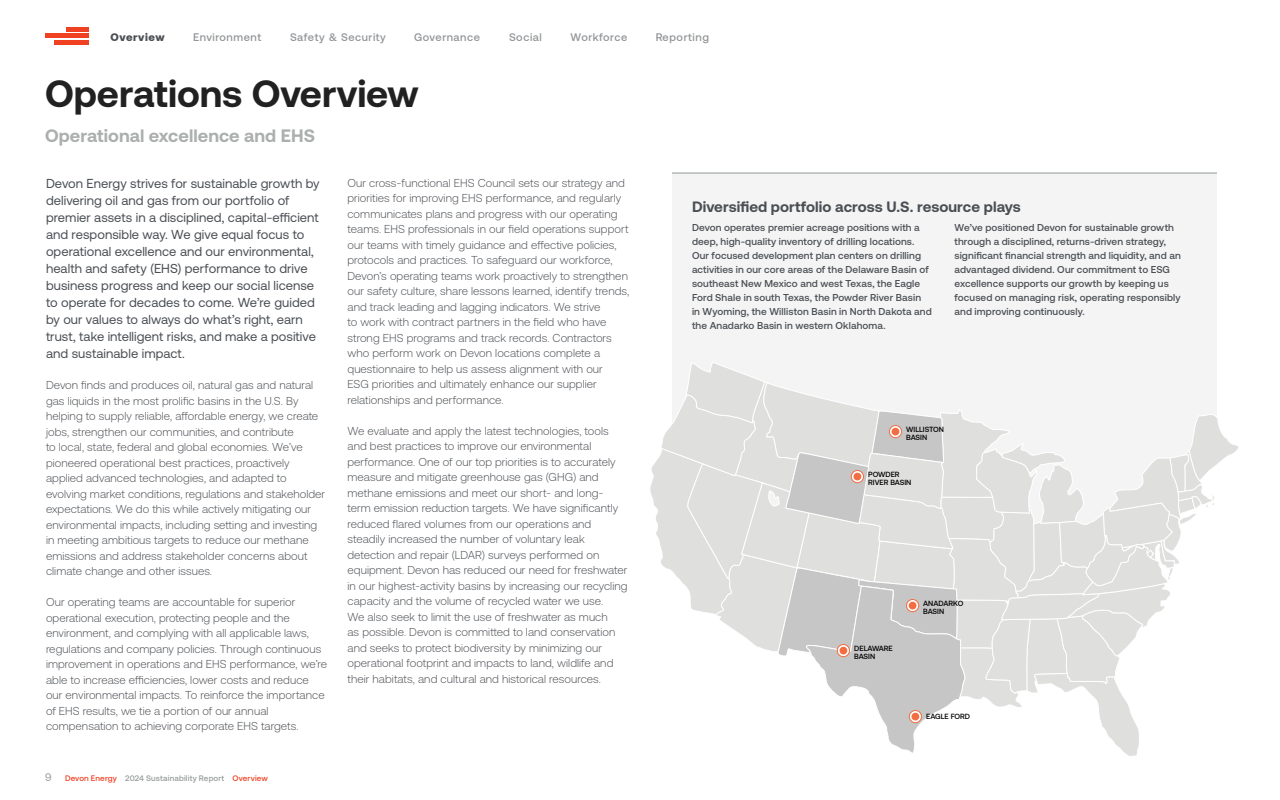
<style>
.page{position:relative;width:1280px;height:800px;background:#fff}
.page>*{position:absolute;margin:0;border:0;box-sizing:border-box;transform-origin:0 0}
.SR_-_First_Page_Title_-_Large{font:700 38px "Aeonik";letter-spacing:-.005em;color:#212121}
.SR_-_Page_Subtitle{font:700 18px "Aeonik";letter-spacing:.005em;color:#acafaf}
.SR_-_Body_Copy{font:700 15px "Aeonik";letter-spacing:.005em;color:#4b4f54}
.Deck{font:13px/17px "Aeonik";letter-spacing:.005em;color:#4b4f54}
.SR_-_Body_Copy-2{font:300 11.5px/15.5px "Aeonik";letter-spacing:.005em;color:#4b4f54}
.t1{font:500 11px "Aeonik";letter-spacing:.05em;color:#4b4f54}
.t2{font:900 11px "Aeonik";letter-spacing:.05em;color:#4b4f54}
.SR_-_Callout_Body_Copy_Bold{font:500 10px/14px "Aeonik";letter-spacing:.01em;color:#4b4f54}
.t3{font:500 8px "Aeonik";letter-spacing:.02em;color:#959b9a}
.SR_-_Property_text{font:500 7.5px/8.5px "Aeonik";color:#000}
.s1{font-weight:400;font-size:11px}
.s2{color:#ef4123}
</style>
<div class="page">
<div style="left:55px;top:40px;width:34px;height:5px;background:#f04123"></div>
<div style="left:66px;top:27px;width:23px;height:5px;background:#f04123"></div>
<hr style="left:45px;top:34px;width:44px;height:4px;background:#f04123">
<div style="left:672px;top:174px;width:545px;height:187px;background:#f4f4f4"></div>
<hr style="left:672px;top:173px;width:545px;height:1px;background:#959b9a">
<svg style="left:650px;top:361px;width:588px;height:395px"></svg>
<svg style="left:889px;top:425px;width:13px;height:13px"></svg>
<div style="left:889px;top:425px;width:13px;height:13px;border:1px solid #f36c42;border-radius:50%"></div>
<div style="left:892px;top:428px;width:7px;height:7px;background:#f36c42;border-radius:50%"></div>
<svg style="left:851px;top:470px;width:13px;height:13px"></svg>
<div style="left:851px;top:470px;width:13px;height:13px;border:1px solid #f36c42;border-radius:50%"></div>
<div style="left:854px;top:473px;width:7px;height:7px;background:#f36c42;border-radius:50%"></div>
<svg style="left:906px;top:599px;width:13px;height:13px"></svg>
<div style="left:906px;top:599px;width:13px;height:13px;border:1px solid #f36c42;border-radius:50%"></div>
<div style="left:909px;top:602px;width:7px;height:7px;background:#f36c42;border-radius:50%"></div>
<svg style="left:837px;top:644px;width:13px;height:13px"></svg>
<div style="left:837px;top:644px;width:13px;height:13px;border:1px solid #f36c42;border-radius:50%"></div>
<div style="left:840px;top:647px;width:7px;height:7px;background:#f36c42;border-radius:50%"></div>
<svg style="left:909px;top:710px;width:13px;height:13px"></svg>
<div style="left:909px;top:710px;width:13px;height:13px;border:1px solid #f36c42;border-radius:50%"></div>
<div style="left:912px;top:713px;width:7px;height:7px;background:#f36c42;border-radius:50%"></div>
<p class="t2" style="left:111px;top:31px;width:55px">Overview</p>
<p class="t1" style="left:193px;top:31px;width:70px">Environment</p>
<p class="t1" style="left:290px;top:31px;width:97px">Safety &amp; Security</p>
<p class="t1" style="left:414px;top:31px;width:67px">Governance</p>
<p class="t1" style="left:509px;top:31px;width:34px">Social</p>
<p class="t1" style="left:571px;top:31px;width:58px">Workforce</p>
<p class="t1" style="left:656px;top:31px;width:55px">Reporting</p>
<p class="SR_-_First_Page_Title_-_Large" style="left:45px;top:72px;width:375px">Operations Overview</p>
<p class="SR_-_Page_Subtitle" style="left:45px;top:125px;width:272px">Operational excellence and EHS</p>
<p class="Deck" style="left:46px;top:175px;width:275px">Devon Energy strives for sustainable growth by delivering oil and gas from our portfolio of</p>
<p class="Deck" style="left:46px;top:209px;width:274px">premier assets in a disciplined, capital-efficient and responsible way. We give equal focus to operational excellence and our environmental, health and safety (EHS) performance to drive business progress and keep our social license to operate for decades to come. We’re guided by our values to always do what’s right, earn trust, take intelligent risks, and make a positive and sustainable impact.</p>
<p class="SR_-_Body_Copy-2" style="left:46px;top:377px;width:281px">Devon finds and produces oil, natural gas and natural gas liquids in the most prolific basins in the U.S. By helping to supply reliable, affordable energy, we create jobs, strengthen our communities, and contribute<br>to local, state, federal and global economies. We’ve pioneered operational best practices, proactively applied advanced technologies, and adapted to evolving market conditions, regulations and stakeholder expectations. We do this while actively mitigating our environmental impacts, including setting and investing in meeting ambitious targets to reduce our methane emissions and address stakeholder concerns about climate change and other issues.</p>
<p class="SR_-_Body_Copy-2" style="left:46px;top:594px;width:283px">Our operating teams are accountable for superior operational execution, protecting people and the environment, and complying with all applicable laws, regulations and company policies. Through continuous improvement in operations and EHS performance, we’re able to increase efficiencies, lower costs and reduce our environmental impacts. To reinforce the importance of EHS results, we tie a portion of our annual compensation to achieving corporate EHS targets.</p>
<p class="SR_-_Body_Copy-2" style="left:347px;top:175px;width:283px">Our cross-functional EHS Council sets our strategy and priorities for improving EHS performance, and regularly communicates plans and progress with our operating teams. EHS professionals in our field operations support our teams with timely guidance and effective policies, protocols and practices. To safeguard our workforce, Devon’s operating teams work proactively to strengthen our safety culture, share lessons learned, identify trends, and track leading and lagging indicators. We strive<br>to work with contract partners in the field who have strong EHS programs and track records. Contractors who perform work on Devon locations complete a questionnaire to help us assess alignment with our<br>ESG priorities and ultimately enhance our supplier relationships and performance.</p>
<p class="SR_-_Body_Copy-2" style="left:347px;top:423px;width:272px">We evaluate and apply the latest technologies, tools and best practices to improve our environmental performance. One of our top priorities is to accurately measure and mitigate greenhouse gas (GHG) and methane emissions and meet our short- and long&shy;term emission reduction targets. We have significantly reduced flared volumes from our operations and</p>
<p class="SR_-_Body_Copy-2" style="left:347px;top:532px;width:282px">steadily increased the number of voluntary leak detection and repair (LDAR) surveys performed on equipment. Devon has reduced our need for freshwater in our highest-activity basins by increasing our recycling capacity and the volume of recycled water we use.<br>We also seek to limit the use of freshwater as much<br>as possible. Devon is committed to land conservation and seeks to protect biodiversity by minimizing our operational footprint and impacts to land, wildlife and their habitats, and cultural and historical resources.</p>
<p class="SR_-_Body_Copy" style="left:692px;top:198px;width:330px">Diversified portfolio across U.S. resource plays</p>
<p class="SR_-_Callout_Body_Copy_Bold" style="left:692px;top:220px;width:241px">Devon operates premier acreage positions with a deep, high-quality inventory of drilling locations.<br>Our focused development plan centers on drilling activities in our core areas of the Delaware Basin of southeast New Mexico and west Texas, the Eagle Ford Shale in south Texas, the Powder River Basin<br>in Wyoming, the Williston Basin in North Dakota and the Anadarko Basin in western Oklahoma.</p>
<p class="SR_-_Callout_Body_Copy_Bold" style="left:954px;top:220px;width:228px">We’ve positioned Devon for sustainable growth through a disciplined, returns-driven strategy, significant financial strength and liquidity, and an advantaged dividend. Our commitment to ESG excellence supports our growth by keeping us focused on managing risk, operating responsibly and improving continuously.</p>
<p class="SR_-_Property_text" style="left:906px;top:425px;width:39px">WILLISTON<br>BASIN</p>
<p class="SR_-_Property_text" style="left:868px;top:470px;width:45px">POWDER<br>RIVER BASIN</p>
<p class="SR_-_Property_text" style="left:923px;top:599px;width:42px">ANADARKO<br>BASIN</p>
<p class="SR_-_Property_text" style="left:854px;top:644px;width:40px">DELAWARE<br>BASIN</p>
<p class="SR_-_Property_text" style="left:926px;top:712px;width:45px">EAGLE FORD</p>
<p class="t3" style="left:45px;top:774px;width:224px"><span class="s1">9</span> <span class="s2">Devon Energy</span> 2024 Sustainability Report <span class="s2">Overview</span></p>
</div>
